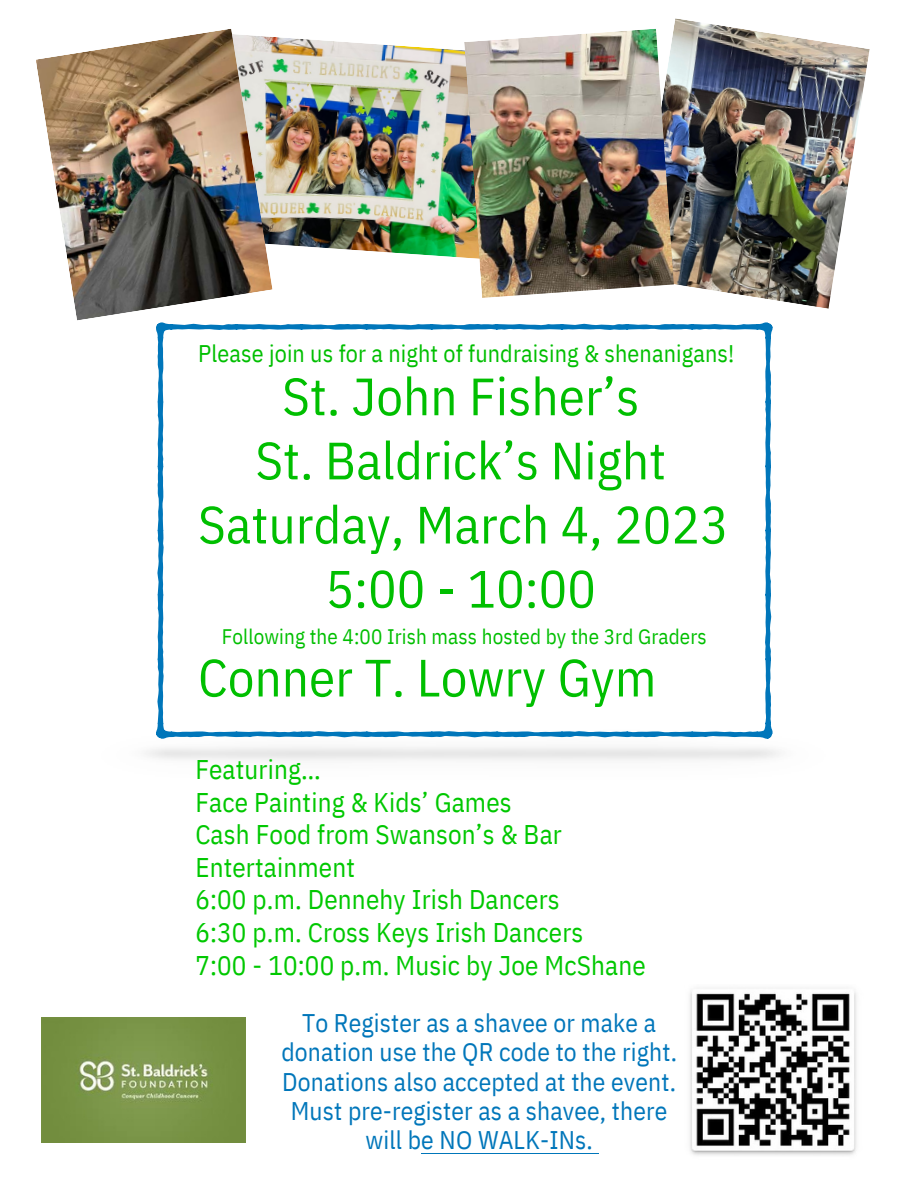
<style>
.page{position:relative;width:918px;height:1188px;background:#fff}
.page>*{position:absolute;margin:0;border:0;box-sizing:border-box;transform-origin:0 0}
.t1{font:52.5px/64.2px "IBM Plex Sans Cond";letter-spacing:.005em;color:#00bf00;text-align:center}
.t2{font:27px/32.7px "IBM Plex Sans Cond";letter-spacing:.005em;color:#00c800}
.t3{font:25.5px/29.2px "IBM Plex Sans Cond";letter-spacing:.005em;color:#0076ba;text-align:center}
.t4{font:24px "IBM Plex Sans Cond";letter-spacing:.005em;color:#00bf00}
.t5{font:21px "IBM Plex Sans Cond";letter-spacing:.005em;color:#00bf00}
</style>
<div class="page">
<svg style="left:156px;top:322px;width:617px;height:417px"></svg>
<img style="left:655px;top:18px;width:215px;height:291px">
<img style="left:273px;top:37px;width:191px;height:221px">
<img style="left:464px;top:29px;width:210px;height:269px">
<img style="left:42px;top:1017px;width:203px;height:125px">
<img style="left:36px;top:29px;width:237px;height:291px">
<img style="left:689px;top:992px;width:168px;height:164px">
<hr style="left:421px;top:1153px;width:178px;height:1px;background:#0076ba">
<p class="t4" style="left:198px;top:338px;width:538px">Please join us for a night of fundraising &amp; shenanigans!</p>
<h1 class="t1" style="left:198px;top:363px;width:532px">St. John Fisher’s<br>St. Baldrick’s Night<br>Saturday, March 4, 2023<br>5:00 - 10:00</h1>
<p class="t5" style="left:222px;top:622px;width:486px">Following the 4:00 Irish mass hosted by the 3rd Graders</p>
<h1 class="t1" style="left:198px;top:645px;width:460px">Conner T. Lowry Gym</h1>
<p class="t2" style="left:195px;top:752px;width:452px">Featuring…<br>Face Painting &amp; Kids’ Games<br>Cash Food from Swanson’s &amp; Bar<br>Entertainment<br>6:00 p.m. Dennehy Irish Dancers<br>6:30 p.m. Cross Keys Irish Dancers<br>7:00 - 10:00 p.m. Music by Joe McShane</p>
<p class="t3" style="left:281px;top:1008px;width:397px">To Register as a shavee or make a donation use the QR code to the right.<br>Donations also accepted at the event.<br>Must pre-register as a shavee, there will be NO WALK-INs.</p>
</div>
